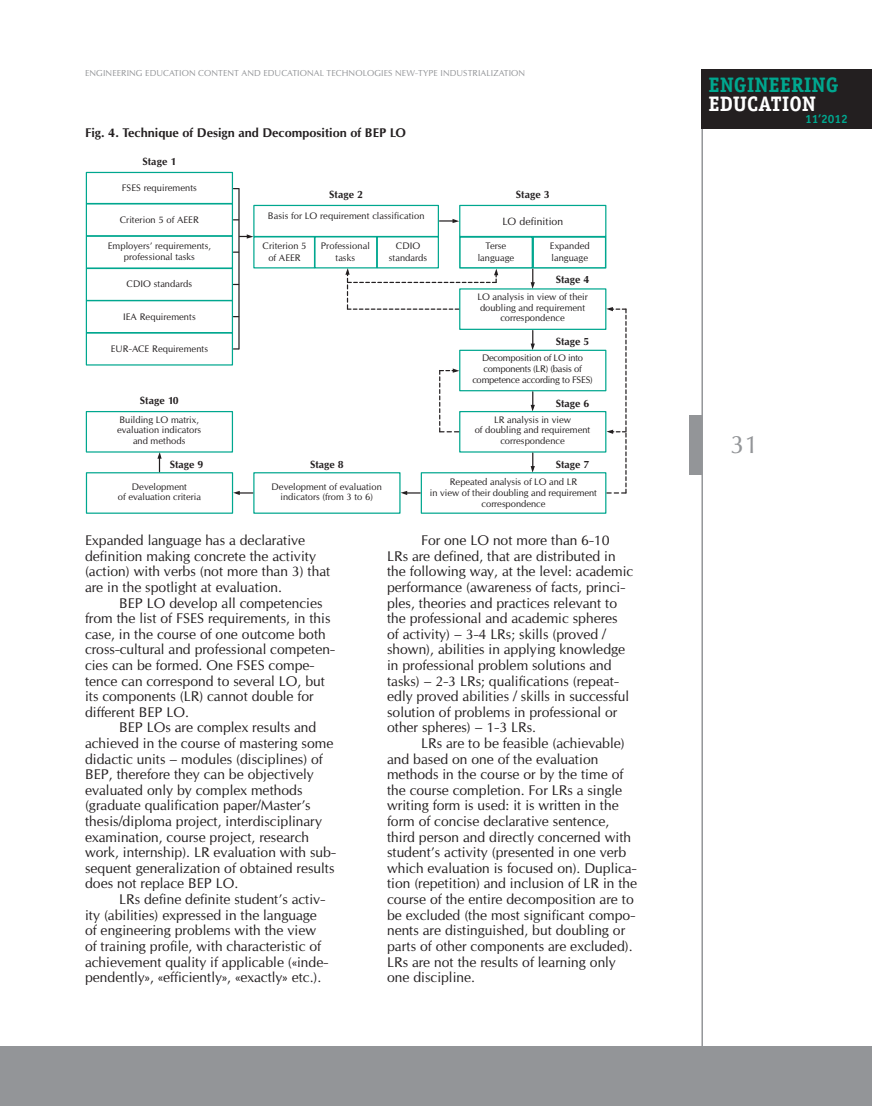
<style>
.page{position:relative;width:872px;height:1106px;background:#fff}
.page>*{position:absolute;margin:0;border:0;box-sizing:border-box;transform-origin:0 0}
.t1{font:24px "Opium New";color:#939598}
.t2{font:700 21px "Officina Serif C";color:#00a78f}
.t3{font:700 21px "Officina Serif C";color:#fff}
.t4{font:13.35px/15.6px "Opium New";color:#231f20}
.t5{font:700 12px "Opium New";color:#231f20}
.t6{font:700 12px "Officina Sans C";color:#00a78f}
.t7{font:700 10.05px "Opium New";letter-spacing:-.015em;color:#231f20}
.t8{font:10.05px "Opium New";letter-spacing:.005em;color:#231f20}
.t9{font:9px/10.8px "Opium New";color:#231f20;text-align:center}
.t10{font:9px/10.8px "Opium New";letter-spacing:-.025em;color:#231f20;text-align:center}
.t11{font:8.25px "Opium New";letter-spacing:.01em;color:#939598}
</style>
<div class="page">
<hr style="left:701px;top:69px;width:2px;height:1037px;background:#939598">
<div style="left:701px;top:69px;width:171px;height:60px;background:#231f20"></div>
<div style="left:689px;top:415px;width:13px;height:60px;background:#939598"></div>
<div style="left:0;top:1046px;width:872px;height:60px;background:#939598"></div>
<div style="left:459px;top:236px;width:74px;height:33px;border:2px solid #00a78f"></div>
<div style="left:86px;top:172px;width:147px;height:32px;border:1px solid #00a78f"></div>
<div style="left:86px;top:203px;width:147px;height:33px;border:1px solid #00a78f"></div>
<div style="left:86px;top:235px;width:147px;height:34px;border:1px solid #00a78f"></div>
<div style="left:86px;top:268px;width:147px;height:33px;border:1px solid #00a78f"></div>
<hr style="left:238px;top:189px;width:2px;height:160px;background:#231f20">
<svg style="left:239px;top:234px;width:14px;height:4px"></svg>
<div style="left:532px;top:236px;width:74px;height:33px;border:2px solid #00a78f"></div>
<div style="left:253px;top:205px;width:186px;height:32px;border:1px solid #00a78f"></div>
<svg style="left:439px;top:219px;width:20px;height:4px"></svg>
<div style="left:459px;top:205px;width:147px;height:32px;border:1px solid #00a78f"></div>
<div style="left:377px;top:236px;width:62px;height:32px;border:1px solid #00a78f"></div>
<div style="left:86px;top:300px;width:147px;height:33px;border:1px solid #00a78f"></div>
<div style="left:86px;top:332px;width:147px;height:33px;border:1px solid #00a78f"></div>
<svg style="left:530px;top:269px;width:5px;height:19px"></svg>
<div style="left:459px;top:288px;width:147px;height:42px;border:1px solid #00a78f"></div>
<svg style="left:530px;top:330px;width:5px;height:20px"></svg>
<div style="left:459px;top:350px;width:147px;height:41px;border:1px solid #00a78f"></div>
<svg style="left:530px;top:392px;width:5px;height:19px"></svg>
<div style="left:459px;top:411px;width:147px;height:41px;border:1px solid #00a78f"></div>
<svg style="left:530px;top:453px;width:5px;height:19px"></svg>
<div style="left:421px;top:472px;width:185px;height:42px;border:1px solid #00a78f"></div>
<div style="left:253px;top:472px;width:147px;height:42px;border:1px solid #00a78f"></div>
<svg style="left:400px;top:491px;width:20px;height:4px"></svg>
<div style="left:86px;top:472px;width:147px;height:42px;border:1px solid #00a78f"></div>
<svg style="left:233px;top:491px;width:20px;height:4px"></svg>
<svg style="left:157px;top:452px;width:5px;height:20px"></svg>
<div style="left:86px;top:411px;width:147px;height:41px;border:1px solid #00a78f"></div>
<svg style="left:606px;top:307px;width:20px;height:186px"></svg>
<svg style="left:439px;top:368px;width:20px;height:64px"></svg>
<svg style="left:345px;top:268px;width:153px;height:42px"></svg>
<p class="t11" style="left:85px;top:68px;width:318px">Engineering Education Content and Educational Tech nologies New</p>
<p class="t11" style="left:415px;top:68px;width:9px">-Type</p>
<p class="t11" style="left:440px;top:68px;width:86px">I ndustrialization</p>
<p class="t5" style="left:85px;top:125px;width:313px">Fig. 4. Technique of Design and Decomposition of BEP LO</p>
<p class="t7" style="left:142px;top:156px;width:35px">Stage 1</p>
<p class="t9" style="left:122px;top:182px;width:76px">FS ES requirements</p>
<p class="t9" style="left:120px;top:214px;width:80px">Criterion 5 of AEER</p>
<p class="t9" style="left:108px;top:240px;width:105px">Employers’ requirements, professional tasks</p>
<p class="t9" style="left:127px;top:278px;width:7px">CDIO</p>
<p class="t9" style="left:154px;top:278px;width:40px">standards</p>
<p class="t7" style="left:329px;top:189px;width:35px">Stage 2</p>
<p class="t7" style="left:516px;top:189px;width:35px">Stage 3</p>
<p class="t9" style="left:268px;top:210px;width:158px">Basis for LO requirement classification</p>
<p class="t8" style="left:502px;top:215px;width:62px">LO definition</p>
<p class="t9" style="left:263px;top:240px;width:45px;line-height:12px">Criterion 5 of AEER</p>
<p class="t9" style="left:321px;top:240px;width:50px;line-height:12px">Professional tasks</p>
<p class="t9" style="left:389px;top:240px;width:40px;line-height:12px;text-align:left;text-indent:7px">CDIO standards</p>
<p class="t9" style="left:478px;top:240px;width:38px;line-height:12px">Terse language</p>
<p class="t9" style="left:550px;top:240px;width:41px;line-height:12px;text-align:left">Expanded language</p>
<p class="t7" style="left:556px;top:273px;width:35px">Stage 4</p>
<p class="t9" style="left:477px;top:291px;width:112px">LO analysis in view of their doubling and requirement correspondence</p>
<p class="t10" style="left:472px;top:352px;width:122px">Decomposition of LO into components (LR) (basis of competence according to FS ES)</p>
<p class="t9" style="left:475px;top:414px;width:117px">LR analysis in view<br>of doubling and requirement correspondence</p>
<p class="t9" style="left:450px;top:476px;width:123px">Repeated analysis of LO and LR</p>
<p class="t9" style="left:430px;top:487px;width:169px">in view of their doubling and requirement</p>
<p class="t9" style="left:481px;top:498px;width:65px">correspondence</p>
<p class="t9" style="left:123px;top:311px;width:74px">I EA Requirements</p>
<p class="t9" style="left:111px;top:343px;width:99px">EUR-ACE Requirements</p>
<p class="t7" style="left:556px;top:335px;width:35px">Stage 5</p>
<p class="t7" style="left:140px;top:394px;width:40px">Stage 10</p>
<p class="t7" style="left:556px;top:397px;width:35px">Stage 6</p>
<p class="t9" style="left:117px;top:414px;width:86px">Building LO matrix, evaluation indicators and methods</p>
<p class="t7" style="left:170px;top:458px;width:35px">Stage 9</p>
<p class="t7" style="left:310px;top:458px;width:35px">Stage 8</p>
<p class="t7" style="left:556px;top:458px;width:35px">Stage 7</p>
<p class="t9" style="left:272px;top:481px;width:112px">Development of evaluation indicators (from 3 to 6)</p>
<p class="t9" style="left:118px;top:481px;width:85px">Development<br>of evaluation criteria</p>
<p class="t4" style="left:85px;top:532px;width:247px">Expanded language has a declarative definition making concrete the activity (action) with verbs (not more than 3) that are in the spotlight at evaluation.</p>
<p class="t4" style="left:85px;top:595px;width:251px;text-indent:34px">BEP LO develop all competencies from the list of FS ES requirements, in this case, in the course of one outcome both cross-cultural and professional competen&shy;cies can be formed. One FS ES compe&shy;tence can correspond to several LO, but its components (LR) cannot double for different BEP LO .</p>
<p class="t4" style="left:85px;top:719px;width:252px;text-indent:34px">BEP LOs are complex results and achieved in the course of mastering some didactic units – modules (disciplines) of BEP, therefore they can be objectively evaluated only by complex methods (graduate qualification paper/Master’s thesis/diploma project, interdisciplinary examination, course project, research work, internship). LR evaluation with sub&shy;sequent generalization of obtained results does not replace BEP LO.</p>
<p class="t4" style="left:85px;top:891px;width:245px;text-indent:34px">LRs define definite student’s activ&shy;ity (abilities) expressed in the language of engineering problems with the view of training profile, with characteristic of achievement quality if applicable («inde&shy;pendently», «efficiently», «exactly» etc.).</p>
<p class="t4" style="left:387px;top:532px;width:248px;text-indent:34px">For one LO not more than 6-10<br>LRs are defined, that are distributed in the following way, at the level: academic performance (awareness of facts, princi&shy;ples, theories and practices relevant to the professional and academic spheres<br>of activity) – 3-4 LRs; skills (proved / shown), abilities in applying knowledge in professional problem solutions and tasks) – 2-3 LRs; qualifications (repeat&shy;edly proved abilities / skills in successful solution of problems in professional or other spheres) – 1-3 LRs.</p>
<p class="t4" style="left:387px;top:735px;width:252px;text-indent:34px">LRs are to be feasible (achievable) and based on one of the evaluation methods in the course or by the time of the course completion. For LRs a single writing form is used: it is written in the form of concise declarative sentence, third person and directly concerned with student’s activity (presented in one verb which evaluation is focused on). Duplica&shy;tion (repetition) and inclusion of LR in the course of the entire decomposition are to be excluded (the most significant compo&shy;nents are distinguished, but doubling or parts of other components are excluded).<br>LRs are not the results of learning only one discipline.</p>
<h2 class="t2" style="left:708px;top:73px;width:131px">ENGINEERING</h2>
<h2 class="t3" style="left:708px;top:91px;width:109px">EDUCATION</h2>
<p class="t6" style="left:805px;top:113px;width:44px">11’2012</p>
<h1 class="t1" style="left:730px;top:429px;width:30px">31</h1>
</div>
